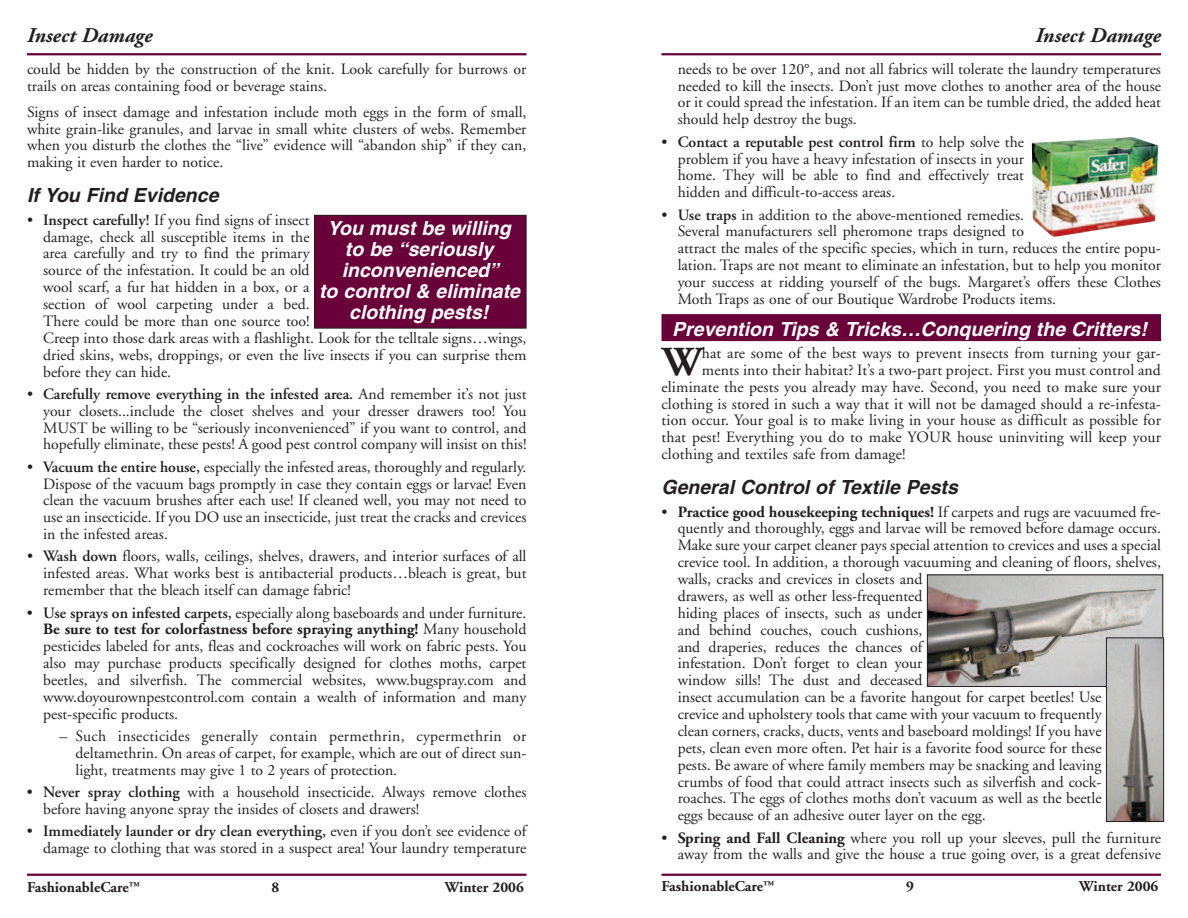
<style>
.page{position:relative;width:1188px;height:918px;background:#fff}
.page>*{position:absolute;margin:0;border:0;box-sizing:border-box;transform-origin:0 0}
.t1{font:700 41.1px "Adobe Garamond";color:#231f20}
.t2{font:italic 700 21px "Adobe Garamond";color:#231f20}
.t3{font:italic 700 19.5px/21px "Helvetica";color:#fff;text-align:center}
.t4{font:italic 700 19.5px "Helvetica";color:#231f20}
.t5{font:15.75px/17px "Adobe Garamond";color:#231f20;text-align:justify}
.t6{font:700 15px "Adobe Garamond";color:#231f20}
.s1{font-weight:600}
.s2{font-weight:700}
</style>
<div class="page">
<div style="left:662px;top:314px;width:499px;height:27px;background:#6a0039"></div>
<img style="left:1032px;top:137px;width:126px;height:100px">
<img style="left:929px;top:576px;width:232px;height:109px">
<div style="left:927px;top:574px;width:236px;height:113px;border:1px solid #231f20"></div>
<img style="left:1108px;top:640px;width:54px;height:180px">
<div style="left:1106px;top:638px;width:58px;height:184px;border:1px solid #231f20"></div>
<hr style="left:662px;top:53px;width:499px;height:2px;background:#6a0039">
<hr style="left:662px;top:874px;width:499px;height:2px;background:#6a0039">
<div style="left:315px;top:215px;width:211px;height:113px;background:#6a0039"></div>
<div style="left:314px;top:215px;width:212px;height:114px;border:1px solid #231f20"></div>
<hr style="left:27px;top:53px;width:499px;height:2px;background:#6a0039">
<hr style="left:27px;top:874px;width:499px;height:2px;background:#6a0039">
<h2 class="t2" style="left:27px;top:27px;width:127px">Insect Damage</h2>
<p class="t5" style="left:27px;top:62px;width:501px">could be hidden by the construction of the knit. Look carefully for burrows or trails on areas containing food or beverage stains.</p>
<p class="t5" style="left:27px;top:105px;width:501px">Signs of insect damage and infestation include moth eggs in the form of small, white grain-like granules, and larvae in small white clusters of webs. Remember when you disturb the clothes the “live” evidence will “abandon ship” if they can, making it even harder to notice.</p>
<p class="t4" style="left:27px;top:188px;width:193px">If You Find Evidence</p>
<p class="t5" style="left:43px;top:213px;width:485px;text-align:left;text-indent:-16px">• <span class="s1">Inspect carefully!</span> If you find signs of insect<br>damage, check all susceptible items in the<br>area carefully and try to find the primary<br>source of the infestation. It could be an old<br>wool scarf, a fur hat hidden in a box, or a<br>section of wool carpeting under a bed.<br>There could be more than one source too!<br>Creep into those dark areas with a flashlight. Look for the telltale signs…wings, dried skins, webs, droppings, or even the live insects if you can surprise them before they can hide.</p>
<p class="t5" style="left:43px;top:387px;width:485px;text-indent:-16px">• <span class="s1">Carefully remove everything in the infested area.</span> And remember it’s not just your closets...include the closet shelves and your dresser drawers too! You MUST be willing to be “seriously inconvenienced” if you want to control, and hopefully eliminate, these pests! A good pest control company will insist on this!</p>
<p class="t5" style="left:43px;top:460px;width:485px;text-indent:-16px">• <span class="s1">Vacuum the entire house,</span> especially the infested areas, thoroughly and regularly.<br>Dispose of the vacuum bags promptly in case they contain eggs or larvae! Even clean the vacuum brushes after each use! If cleaned well, you may not need to use an insecticide. If you DO use an insecticide, just treat the cracks and crevices in the infested areas.</p>
<p class="t5" style="left:43px;top:549px;width:485px;text-indent:-16px">• <span class="s1">Wash down</span> floors, walls, ceilings, shelves, drawers, and interior surfaces of all infested areas. What works best is antibacterial products…bleach is great, but remember that the bleach itself can damage fabric!</p>
<p class="t5" style="left:43px;top:606px;width:485px;text-indent:-16px">• <span class="s1">Use sprays on infested carpets,</span> especially along baseboards and under furniture.<br><span class="s2">Be sure to test for colorfastness before spraying anything!</span> Many household pesticides labeled for ants, fleas and cockroaches will work on fabric pests. You also may purchase products specifically designed for clothes moths, carpet beetles, and silverfish. The commercial websites, www.bugspray.com and www.doyourownpestcontrol.com contain a wealth of information and many pest-specific products.</p>
<p class="t5" style="left:76px;top:729px;width:452px;text-indent:-16px">– Such insecticides generally contain permethrin, cypermethrin or deltamethrin. On areas of carpet, for example, which are out of direct sun&shy;light, treatments may give 1 to 2 years of protection.</p>
<p class="t5" style="left:43px;top:785px;width:485px;text-indent:-16px">• <span class="s1">Never spray clothing</span> with a household insecticide. Always remove clothes before having anyone spray the insides of closets and drawers!</p>
<p class="t5" style="left:27px;top:824px;width:501px;text-align:right">• <span class="s1">Immediately launder or dry clean everything,</span> even if you don’t see evidence of damage to clothing that was stored in a suspect area! Your laundry temperature</p>
<p class="t6" style="left:27px;top:881px;width:114px">FashionableCare<sup>™</sup></p>
<p class="t6" style="left:272px;top:881px;width:9px">8</p>
<p class="t6" style="left:445px;top:881px;width:80px">Winter 2006</p>
<p class="t3" style="left:319px;top:219px;width:202px">You must be willing to be “seriously inconvenienced”<br>to control &amp; eliminate clothing pests!</p>
<h2 class="t2" style="left:1036px;top:27px;width:127px">Insect Damage</h2>
<p class="t5" style="left:678px;top:62px;width:485px">needs to be over 120°, and not all fabrics will tolerate the laundry temperatures needed to kill the insects. Don’t just move clothes to another area of the house or it could spread the infestation. If an item can be tumble dried, the added heat should help destroy the bugs.</p>
<p class="t5" style="left:678px;top:135px;width:348px;text-indent:-16px">• <span class="s1">Contact a reputable pest control firm</span> to help solve the problem if you have a heavy infestation of insects in your home. They will be able to find and effectively treat hidden and difficult-to-access areas.</p>
<p class="t5" style="left:678px;top:207px;width:485px;text-align:left;text-indent:-16px">• <span class="s1">Use traps</span> in addition to the above-mentioned remedies.<br>Several manufacturers sell pheromone traps designed to<br>attract the males of the specific species, which in turn, reduces the entire popu&shy;lation. Traps are not meant to eliminate an infestation, but to help you monitor your success at ridding yourself of the bugs. Margaret’s offers these Clothes Moth Traps as one of our Boutique Wardrobe Products items.</p>
<p class="t3" style="left:672px;top:320px;width:476px">Prevention Tips &amp; Tricks…Conquering the Critters!</p>
<h1 class="t1" style="left:662px;top:345px;width:41px">W</h1>
<p class="t5" style="left:702px;top:346px;width:461px">hat are some of the best ways to prevent insects from turning your gar-</p>
<p class="t5" style="left:702px;top:363px;width:461px">ments into their habitat? It’s a two-part project. First you must control and</p>
<p class="t5" style="left:661px;top:380px;width:501px">eliminate the pests you already may have. Second, you need to make sure your</p>
<p class="t5" style="left:662px;top:397px;width:501px">clothing is stored in such a way that it will not be damaged should a re-infesta-</p>
<p class="t5" style="left:662px;top:413px;width:501px">tion occur. Your goal is to make living in your house as difficult as possible for</p>
<p class="t5" style="left:662px;top:430px;width:501px">that pest! Everything you do to make YOUR house uninviting will keep your</p>
<p class="t5" style="left:662px;top:447px;width:246px">clothing and textiles safe from damage!</p>
<p class="t4" style="left:662px;top:480px;width:298px">General Control of Textile Pests</p>
<p class="t5" style="left:678px;top:504px;width:485px;text-align:left;text-indent:-16px">• <span class="s2">Practice good housekeeping techniques!</span> If carpets and rugs are vacuumed fre&shy;quently and thoroughly, eggs and larvae will be removed before damage occurs.<br>Make sure your carpet cleaner pays special attention to crevices and uses a special crevice tool. In addition, a thorough vacuuming and cleaning of floors, shelves, walls, cracks and crevices in closets and<br>drawers, as well as other less-frequented<br>hiding places of insects, such as under<br>and behind couches, couch cushions,<br>and draperies, reduces the chances of<br>infestation. Don’t forget to clean your<br>window sills! The dust and deceased<br>insect accumulation can be a favorite hangout for carpet beetles! Use<br>crevice and upholstery tools that came with your vacuum to frequently<br>clean corners, cracks, ducts, vents and baseboard moldings! If you have<br>pets, clean even more often. Pet hair is a favorite food source for these<br>pests. Be aware of where family members may be snacking and leaving<br>crumbs of food that could attract insects such as silverfish and cock-<br>roaches. The eggs of clothes moths don’t vacuum as well as the beetle<br>eggs because of an adhesive outer layer on the egg.</p>
<p class="t5" style="left:662px;top:830px;width:501px;text-align:right">• <span class="s2">Spring and Fall Cleaning</span> where you roll up your sleeves, pull the furniture away from the walls and give the house a true going over, is a great defensive</p>
<p class="t6" style="left:662px;top:880px;width:114px">FashionableCare<sup>™</sup></p>
<p class="t6" style="left:906px;top:880px;width:9px">9</p>
<p class="t6" style="left:1079px;top:880px;width:80px">Winter 2006</p>
</div>
